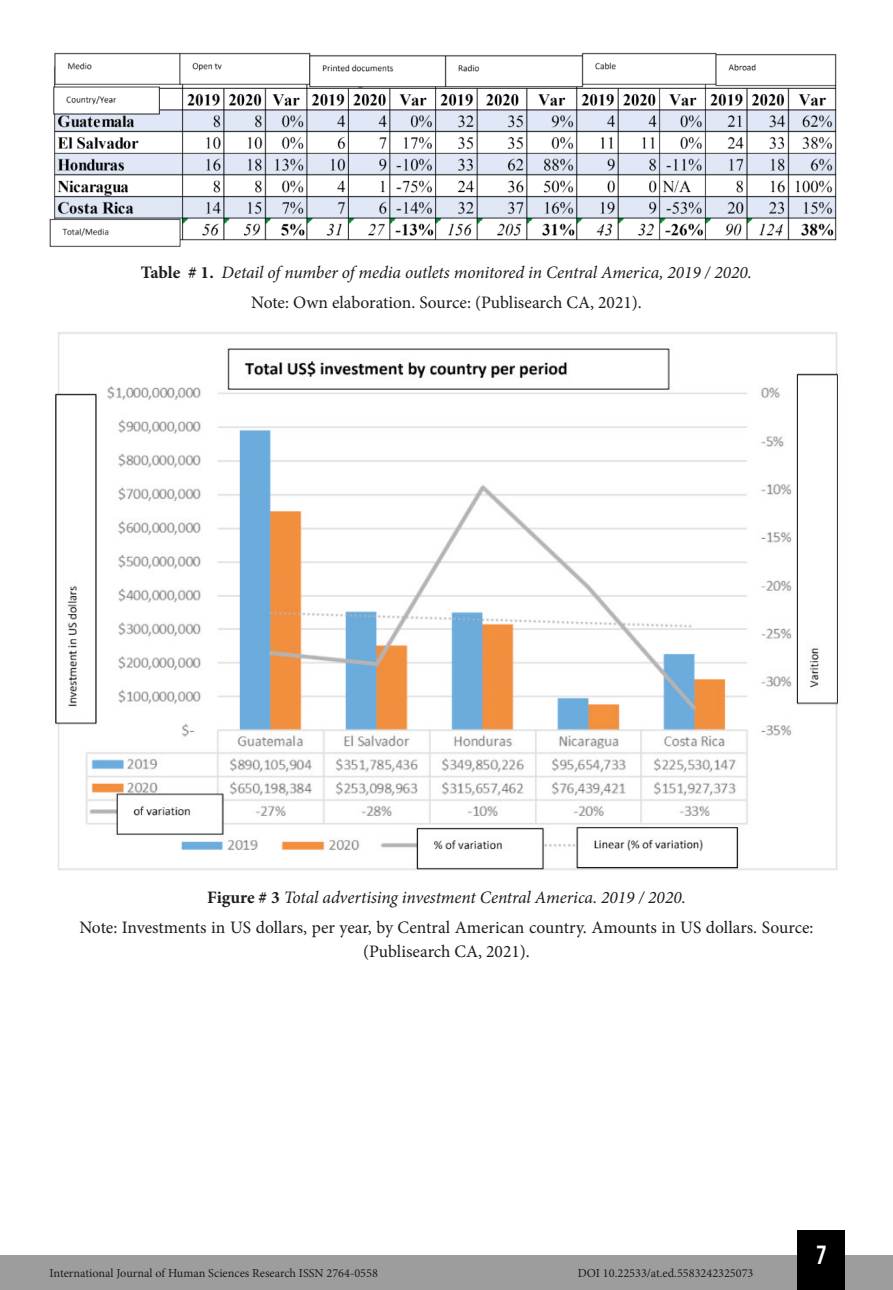
<style>
.page{position:relative;width:893px;height:1290px;background:#fff}
.page>*{position:absolute;margin:0;border:0;box-sizing:border-box;transform-origin:0 0}
.t1{font:26.25px "Bebas Kai";color:#fff}
.t2{font:17.5px/29.4px "Minion Pro";color:#1d1d1b;text-align:center}
.t3{font:italic 17.5px/29.4px "Minion Pro";letter-spacing:-.005em;color:#1d1d1b;text-align:center}
.t4{font:12.25px "Minion Pro";color:#1d1d1b}
.s1{font-weight:700;font-style:normal}
.s2{font-style:normal}
.s3{font-weight:700}
.s4{font-style:italic}
</style>
<div class="page">
<div style="left:0;top:1255px;width:893px;height:35px;background:#9d9d9d"></div>
<div style="left:797px;top:1230px;width:48px;height:60px;background:#000"></div>
<img style="left:50px;top:52px;width:787px;height:195px">
<img style="left:55px;top:332px;width:783px;height:539px">
<p class="t3" style="left:141px;top:258px;width:613px"><span class="s1">Table # 1.</span> Detail of number of media outlets monitored in Central America, 2019 / 2020.<br><span class="s2">Note: Own elaboration. Source: (Publisearch CA, 2021).</span></p>
<p class="t2" style="left:79px;top:883px;width:736px"><span class="s3">Figure # 3</span> <span class="s4">Total advertising investment Central America. 2019 / 2020.<br></span>Note: Investments in US dollars, per year, by Central American country. Amounts in US dollars. Source:</p>
<p class="t2" style="left:363px;top:937px;width:168px">(Publisearch CA, 2021).</p>
<p class="t4" style="left:50px;top:1265px;width:330px">International Journal of Human Sciences Research ISSN 2764-0558</p>
<p class="t4" style="left:578px;top:1265px;width:177px">DOI 10.22533/at.ed.5583242325073</p>
<h1 class="t1" style="left:817px;top:1241px;width:11px">7</h1>
</div>
